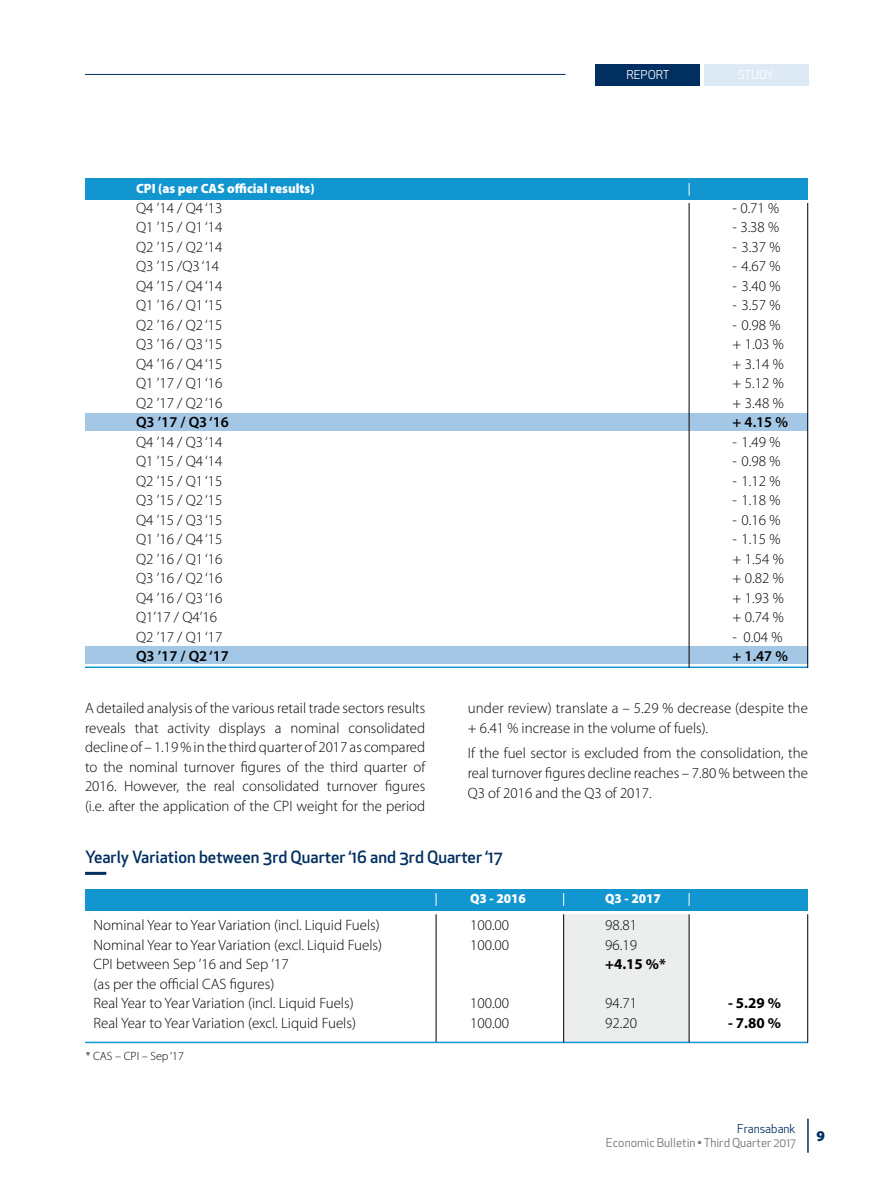
<style>
.page{position:relative;width:893px;height:1191px;background:#fff}
.page>*{position:absolute;margin:0;border:0;box-sizing:border-box;transform-origin:0 0}
.t1{font:500 16.5px "Apex New";color:#002f60}
.t2{font:300 15px/19.5px "Myriad Pro";color:#000}
.t3{font:600 15px "Myriad Pro";color:#000}
.t4{font:700 15px "Myriad Pro";color:#000}
.t5{font:900 15px "Myriad Pro";color:#002f60}
.t6{font:900 13.5px "Myriad Pro";color:#fff;scale:.96 1}
.t7{font:12px "Apex New";color:#707172}
.t8{font:300 12px "Myriad Pro";color:#000}
.t9{font:12px "Apex New";color:#fff}
.t10{font:12px "Apex New";color:#002f60}
</style>
<div class="page">
<hr style="left:807px;top:1118px;width:2px;height:34px;background:#002f60">
<div style="left:595px;top:64px;width:105px;height:22px;background:#002f60"></div>
<div style="left:704px;top:64px;width:104px;height:22px;background:#dee9f6"></div>
<hr style="left:85px;top:74px;width:481px;height:1px;background:#002f60">
<div style="left:85px;top:646px;width:723px;height:18px;background:#a4c7e6"></div>
<div style="left:85px;top:413px;width:723px;height:18px;background:#a4c7e6"></div>
<div style="left:85px;top:179px;width:723px;height:21px;background:#1296d0"></div>
<svg style="left:689px;top:183px;width:1px;height:13px"></svg>
<hr style="left:85px;top:666px;width:723px;height:2px;background:#1296d0">
<hr style="left:689px;top:203px;width:1px;height:465px;background:#000">
<hr style="left:807px;top:203px;width:1px;height:465px;background:#000">
<div style="left:564px;top:914px;width:125px;height:128px;background:#eceded"></div>
<div style="left:85px;top:889px;width:723px;height:21px;background:#1296d0"></div>
<svg style="left:563px;top:893px;width:1px;height:13px"></svg>
<svg style="left:689px;top:893px;width:1px;height:13px"></svg>
<hr style="left:85px;top:872px;width:21px;height:3px;background:#002f60">
<hr style="left:436px;top:914px;width:1px;height:128px;background:#000">
<svg style="left:436px;top:893px;width:1px;height:13px"></svg>
<hr style="left:85px;top:1041px;width:723px;height:2px;background:#1296d0">
<hr style="left:563px;top:914px;width:1px;height:128px;background:#000">
<hr style="left:689px;top:914px;width:1px;height:128px;background:#000">
<hr style="left:807px;top:914px;width:1px;height:128px;background:#000">
<p class="t9" style="left:626px;top:67px;width:45px">REPORT</p>
<p class="t9" style="left:738px;top:67px;width:38px">STUDY</p>
<p class="t6" style="left:136px;top:179px;width:188px">CPI (as per CAS official results(</p>
<p class="t2" style="left:136px;top:198px;width:88px">Q 4 ’ 1 4 Q/ ’4 1 3</p>
<p class="t2" style="left:136px;top:217px;width:88px">Q 1 ’ 1 5 Q/ ’1 1 4</p>
<p class="t2" style="left:136px;top:237px;width:88px">Q 2 ’ 1 5 Q/ ’2 1 4</p>
<p class="t2" style="left:136px;top:256px;width:85px">Q 3 ’ 1 5 Q/ ’3 1 4</p>
<p class="t2" style="left:136px;top:276px;width:88px">Q 4 ’ 1 5 Q/ ’4 1 4</p>
<p class="t2" style="left:136px;top:295px;width:88px">Q 1 ’ 1 6 Q/ ’1 1 5</p>
<p class="t2" style="left:136px;top:315px;width:88px">Q 2 ’ 1 6 Q/ ’2 1 5</p>
<p class="t2" style="left:136px;top:334px;width:88px">Q 3 ’ 1 6 Q/ ’3 1 5</p>
<p class="t2" style="left:136px;top:354px;width:88px">Q 4 ’ 1 6 Q/ ’4 1 5</p>
<p class="t2" style="left:136px;top:373px;width:88px">Q 1 ’ 1 7 Q/ ’1 1 6</p>
<p class="t2" style="left:136px;top:393px;width:88px">Q 2 ’ 1 7 Q/ ’2 1 6</p>
<p class="t3" style="left:136px;top:412px;width:94px">Q 3 ’ 1 7 Q/ ’3 1 6</p>
<p class="t2" style="left:136px;top:432px;width:88px">Q 4 ’ 1 4 Q/ ’3 1 4</p>
<p class="t2" style="left:136px;top:451px;width:88px">Q 1 ’ 1 5 Q/ ’4 1 4</p>
<p class="t2" style="left:136px;top:471px;width:88px">Q 2 ’ 1 5 Q/ ’1 1 5</p>
<p class="t2" style="left:136px;top:490px;width:88px">Q 3 ’ 1 5 Q/ ’2 1 5</p>
<p class="t2" style="left:136px;top:510px;width:88px">Q 4 ’ 1 5 Q/ ’3 1 5</p>
<p class="t2" style="left:136px;top:529px;width:88px">Q 1 ’ 1 6 Q/ ’4 1 5</p>
<p class="t2" style="left:136px;top:549px;width:88px">Q 2 ’ 1 6 Q/ ’1 1 6</p>
<p class="t2" style="left:136px;top:568px;width:88px">Q 3 ’ 1 6 Q/ ’2 1 6</p>
<p class="t2" style="left:136px;top:588px;width:88px">Q 4 ’ 1 6 Q/ ’3 1 6</p>
<p class="t2" style="left:136px;top:607px;width:83px">Q ’1 1 7 Q/ ‘4 1 6</p>
<p class="t2" style="left:136px;top:627px;width:88px">Q 2 ’ 1 7 Q/ ’1 1 7</p>
<p class="t3" style="left:136px;top:646px;width:94px">Q 3 ’ 1 7 Q/ ’2 1 7</p>
<p class="t2" style="left:85px;top:698px;width:342px;text-align:right">A detailed analysis of the various retail trade sectors results consolidated</p>
<p class="t2" style="left:85px;top:717px;width:42px">reveals</p>
<p class="t2" style="left:85px;top:737px;width:342px">declineof–1.19%inthethirdquarterof2017ascompared</p>
<p class="t2" style="left:85px;top:756px;width:342px">to the nominal turnover figures of the third quarter of</p>
<p class="t2" style="left:385px;top:776px;width:42px">figures</p>
<p class="t2" style="left:135px;top:717px;width:25px">that</p>
<p class="t2" style="left:219px;top:717px;width:48px">displays</p>
<p class="t2" style="left:290px;top:717px;width:50px">nominal</p>
<p class="t2" style="left:168px;top:717px;width:44px">activity</p>
<p class="t2" style="left:275px;top:717px;width:8px">a</p>
<p class="t2" style="left:187px;top:776px;width:21px">the</p>
<p class="t2" style="left:214px;top:776px;width:23px">real</p>
<p class="t2" style="left:243px;top:776px;width:78px">consolidated</p>
<p class="t2" style="left:124px;top:776px;width:57px">However,</p>
<p class="t2" style="left:85px;top:776px;width:342px">2016.<br>.e. i( after the application of the CPI weight for the period</p>
<p class="t2" style="left:327px;top:776px;width:52px">turnover</p>
<p class="t2" style="left:733px;top:198px;width:48px">- 0.71 %</p>
<p class="t2" style="left:733px;top:217px;width:48px">- 3.38 %</p>
<p class="t2" style="left:733px;top:237px;width:49px">- 3.37 %</p>
<p class="t2" style="left:733px;top:256px;width:49px">- 4.67 %</p>
<p class="t2" style="left:733px;top:276px;width:49px">- 3.40 %</p>
<p class="t2" style="left:733px;top:295px;width:49px">- 3.57 %</p>
<p class="t2" style="left:733px;top:315px;width:49px">- 0.98 %</p>
<p class="t2" style="left:733px;top:334px;width:53px">+ 1.03 %</p>
<p class="t2" style="left:733px;top:354px;width:53px">+ 3.14 %</p>
<p class="t2" style="left:733px;top:373px;width:53px">+ 5.12 %</p>
<p class="t2" style="left:733px;top:393px;width:53px">+ 3.48 %</p>
<p class="t3" style="left:733px;top:412px;width:57px">+ 4.15 %</p>
<p class="t2" style="left:733px;top:432px;width:49px">- 1.49 %</p>
<p class="t2" style="left:733px;top:451px;width:49px">- 0.98 %</p>
<p class="t2" style="left:733px;top:471px;width:49px">- 1.12 %</p>
<p class="t2" style="left:733px;top:490px;width:49px">- 1.18 %</p>
<p class="t2" style="left:733px;top:510px;width:49px">- 0.16 %</p>
<p class="t2" style="left:733px;top:529px;width:49px">- 1.15 %</p>
<p class="t2" style="left:733px;top:549px;width:53px">+ 1.54 %</p>
<p class="t2" style="left:733px;top:568px;width:53px">+ 0.82 %</p>
<p class="t2" style="left:733px;top:588px;width:53px">+ 1.93 %</p>
<p class="t2" style="left:733px;top:607px;width:53px">+ 0.74 %</p>
<p class="t2" style="left:733px;top:627px;width:51px">- 0.04 %</p>
<p class="t3" style="left:733px;top:646px;width:57px">+ 1.47 %</p>
<p class="t2" style="left:468px;top:698px;width:342px">under review) translate a – 5.29 % decrease (despite the + 6.41 % increase in the volume of fuels .(</p>
<p class="t2" style="left:468px;top:743px;width:342px;text-align:justify">If the fuel sector is excluded from the consolidation, the real turnover figures decline reaches – 7.80 % between the Q3 of 2016 and the Q3 of 2017.</p>
<p class="t1" style="left:85px;top:846px;width:419px">Yearly Variation between 3rd Quarter ‘16 and 3rd Quarter 1 7’</p>
<p class="t6" style="left:470px;top:889px;width:60px">Q -3 2016</p>
<p class="t6" style="left:605px;top:889px;width:60px">Q -3 2017</p>
<p class="t2" style="left:94px;top:915px;width:288px">Nominal Year to Year Variation (incl. Liquid Fuels(</p>
<p class="t2" style="left:470px;top:915px;width:41px">100.00</p>
<p class="t2" style="left:605px;top:915px;width:33px">98.81</p>
<p class="t2" style="left:94px;top:935px;width:290px">Nominal Year to Year Variation (excl. Liquid Fuels(</p>
<p class="t2" style="left:470px;top:935px;width:41px">100.00</p>
<p class="t2" style="left:605px;top:935px;width:33px">96.19</p>
<p class="t2" style="left:94px;top:954px;width:197px">CPI between Sep ’16 and Sep ‘17 (as per the official CAS figures(</p>
<p class="t4" style="left:605px;top:954px;width:62px">+4.15 %*</p>
<p class="t2" style="left:94px;top:993px;width:262px">Real Year to Year Variation (incl. Liquid Fuels(</p>
<p class="t2" style="left:470px;top:993px;width:41px">100.00</p>
<p class="t2" style="left:605px;top:993px;width:33px">94.71</p>
<p class="t4" style="left:728px;top:993px;width:54px">- 5.29 %</p>
<p class="t2" style="left:94px;top:1013px;width:264px">Real Year to Year Variation (excl. Liquid Fuels(</p>
<p class="t2" style="left:470px;top:1013px;width:41px">100.00</p>
<p class="t2" style="left:605px;top:1013px;width:33px">92.20</p>
<p class="t4" style="left:728px;top:1013px;width:54px">- 7.80 %</p>
<p class="t8" style="left:86px;top:1048px;width:100px">* CAS – CPI – Sep’17</p>
<p class="t10" style="left:737px;top:1120px;width:60px">Fransabank</p>
<p class="t7" style="left:606px;top:1135px;width:191px">Economic Bulletin •Third Quarter 2017</p>
<p class="t5" style="left:816px;top:1125px;width:10px">9</p>
</div>
